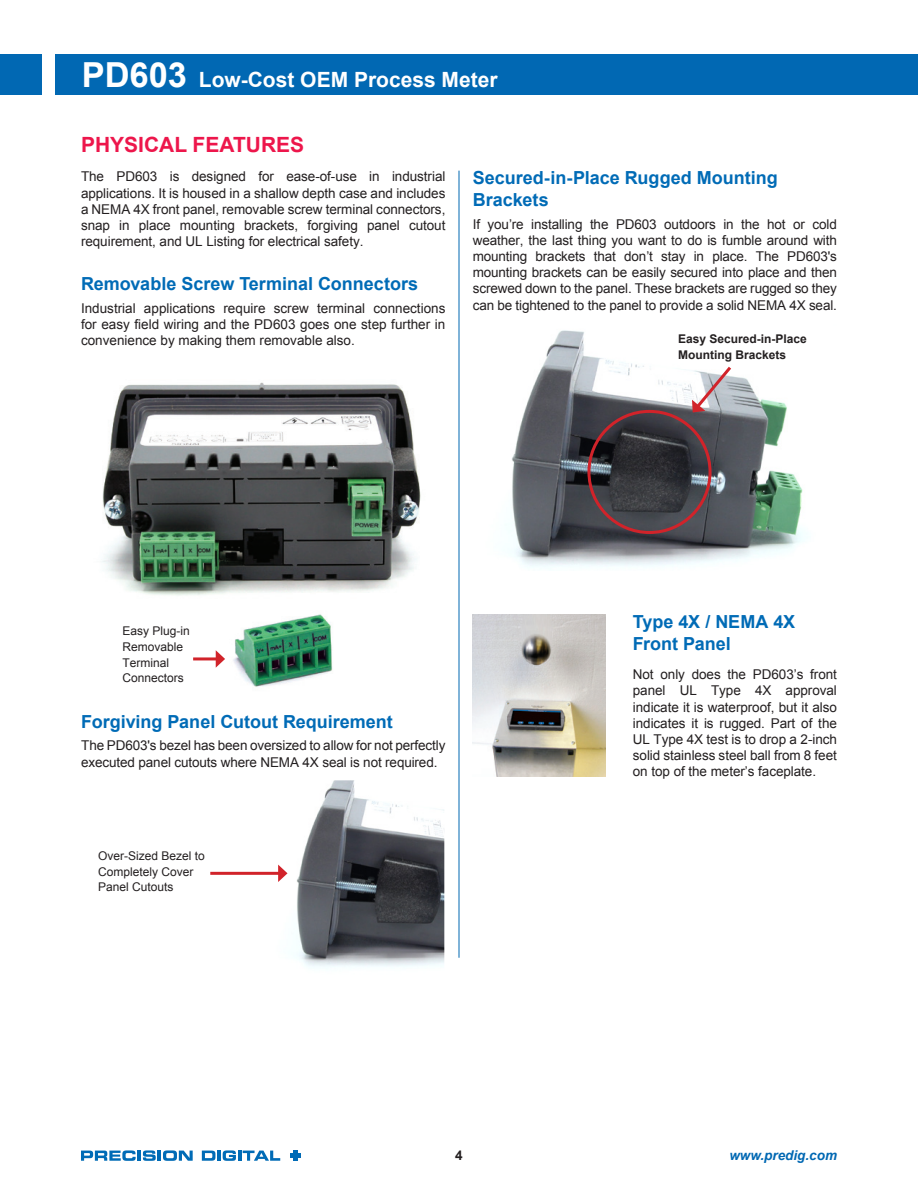
<style>
.page{position:relative;width:918px;height:1188px;background:#fff}
.page>*{position:absolute;margin:0;border:0;box-sizing:border-box;transform-origin:0 0}
.t1{font:700 21px "Arial";color:#fff}
._1-TOC{font:700 21px "Arial";color:#ed164b}
.Product_Name{font:700 18px/21.6px "Arial";color:#006bb6}
.Product_Name-2{font:13.5px/16.2px "Arial";letter-spacing:-.005em;color:#231f20;text-align:justify}
.t2{font:italic 700 13.5px "Arial";color:#0168b3}
.t3{font:700 13.5px "Arial";color:#231f20}
.t4{font:12px/15.8px "Arial";color:#231f20}
.t5{font:700 12px/15.8px "Arial";color:#231f20}
.s1{font-size:34.5px}
</style>
<div class="page">
<div style="left:55px;top:54px;width:863px;height:40px;background:#0168b3"></div>
<div style="left:0;top:54px;width:41px;height:40px;background:#0168b3"></div>
<div style="left:290px;top:1153px;width:11px;height:5px;background:#006bb6"></div>
<svg style="left:81px;top:1150px;width:112px;height:11px"></svg>
<svg style="left:202px;top:1150px;width:78px;height:11px"></svg>
<img style="left:102px;top:382px;width:319px;height:305px">
<hr style="left:193px;top:657px;width:25px;height:3px;background:#d1232a">
<svg style="left:216px;top:650px;width:9px;height:18px"></svg>
<img style="left:246px;top:780px;width:198px;height:189px">
<hr style="left:210px;top:872px;width:71px;height:3px;background:#d1232a">
<svg style="left:278px;top:865px;width:10px;height:17px"></svg>
<hr style="left:459px;top:171px;width:1px;height:787px;background:#0168b3">
<img style="left:509px;top:330px;width:296px;height:238px">
<div style="left:587px;top:410px;width:125px;height:124px;border:3px solid #d1232a;border-radius:50%"></div>
<svg style="left:692px;top:363px;width:42px;height:49px"></svg>
<img style="left:472px;top:615px;width:134px;height:161px">
<h1 class="t1" style="left:82px;top:66px;width:417px"><span class="s1">PD603</span> Low-Cost OEM Process Meter</h1>
<p class="_1-TOC" style="left:81px;top:131px;width:225px">PHYSICAL FEATURES</p>
<p class="Product_Name-2" style="left:81px;top:169px;width:366px">The PD603 is designed for ease-of-use in industrial applications. It is housed in a shallow depth case and includes a NEMA 4X front panel, removable screw terminal connectors, snap in place mounting brackets, forgiving panel cutout requirement, and UL Listing for electrical safety.</p>
<p class="Product_Name" style="left:81px;top:273px;width:339px">Removable Screw Terminal Connectors</p>
<p class="Product_Name-2" style="left:81px;top:300px;width:366px">Industrial applications require screw terminal connections for easy field wiring and the PD603 goes one step further in convenience by making them removable also.</p>
<p class="Product_Name" style="left:473px;top:168px;width:307px">Secured-in-Place Rugged Mounting<br>Brackets</p>
<p class="Product_Name-2" style="left:473px;top:216px;width:366px">If you’re installing the PD603 outdoors in the hot or cold weather, the last thing you want to do is fumble around with mounting brackets that don’t stay in place. The PD603's mounting brackets can be easily secured into place and then screwed down to the panel. These brackets are rugged so they can be tightened to the panel to provide a solid NEMA 4X seal.</p>
<p class="t5" style="left:678px;top:331px;width:130px">Easy Secured-in-Place<br>Mounting Brackets</p>
<p class="t4" style="left:123px;top:623px;width:69px">Easy Plug-in<br>Removable<br>Terminal<br>Connectors</p>
<p class="Product_Name" style="left:81px;top:711px;width:313px">Forgiving Panel Cutout Requirement</p>
<p class="Product_Name-2" style="left:81px;top:738px;width:366px">The PD603's bezel has been oversized to allow for not perfectly executed panel cutouts where NEMA 4X seal is not required.</p>
<p class="t4" style="left:98px;top:848px;width:108px">Over-Sized Bezel to<br>Completely Cover<br>Panel Cutouts</p>
<p class="Product_Name" style="left:633px;top:611px;width:164px">Type 4X / NEMA 4X<br>Front Panel</p>
<p class="Product_Name-2" style="left:633px;top:667px;width:206px">Not only does the PD603’s front panel UL Type 4X approval indicate it is waterproof, but it also indicates it is rugged. Part of the UL Type 4X test is to drop a 2-inch solid stainless steel ball from 8 feet on top of the meter’s faceplate.</p>
<p class="t3" style="left:455px;top:1146px;width:9px">4</p>
<p class="t2" style="left:729px;top:1147px;width:109px">www.predig.com</p>
</div>
